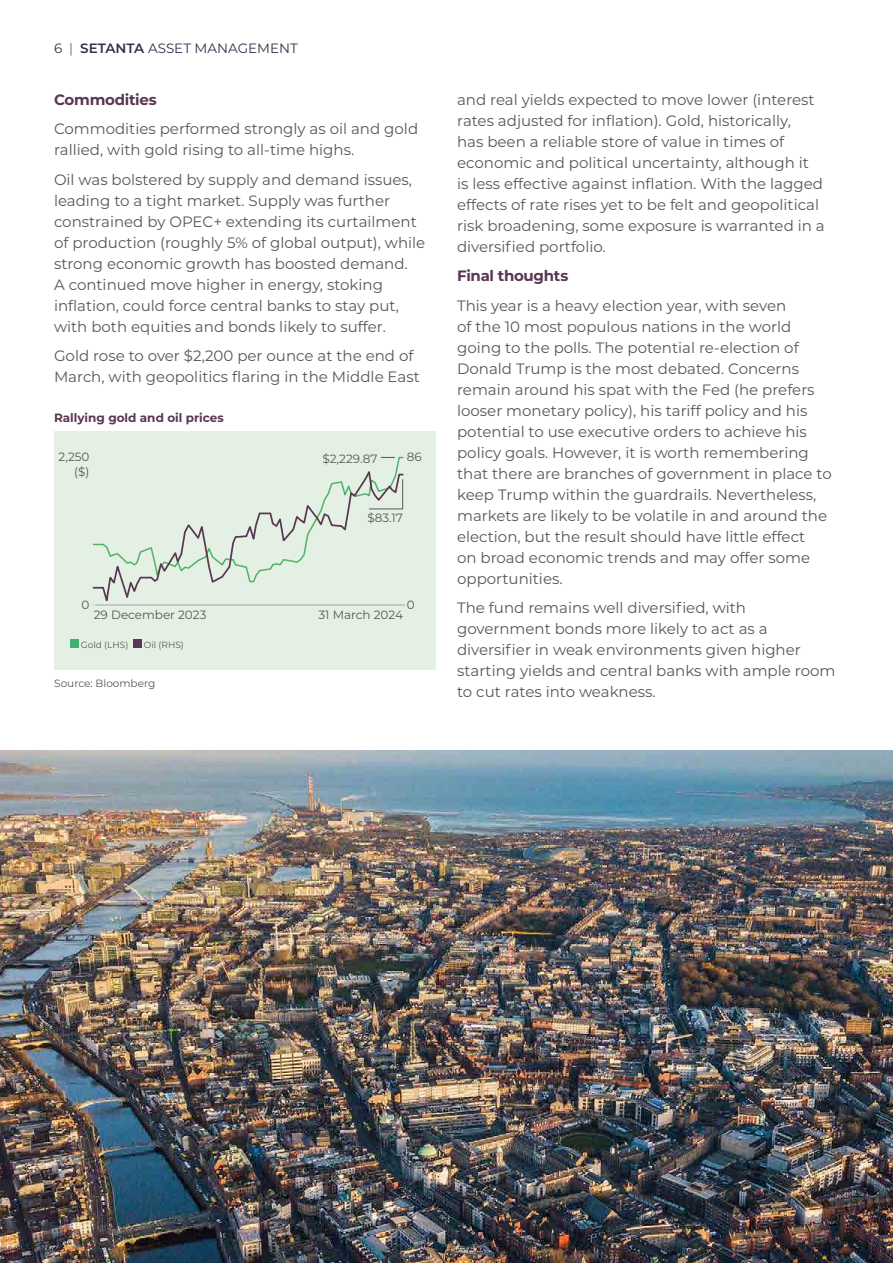
<style>
.page{position:relative;width:893px;height:1263px;background:#fff}
.page>*{position:absolute;margin:0;border:0;box-sizing:border-box;transform-origin:0 0}
.t1{font:15px/21px "Montserrat";color:#575756}
.t2{font:700 15px "Montserrat";letter-spacing:-.02em;color:#593652}
.t3{font:13.5px "Montserrat";color:#2e334c}
.t4{font:12px/15px "Montserrat";color:#575756;text-align:right}
.t5{font:700 12px "Montserrat";color:#593652}
.t6{font:10.5px "Montserrat";color:#575756}
.t7{font:9px "Montserrat";color:#575756}
.s1{font-weight:300}
.s2{font-weight:600}
</style>
<div class="page">
<div style="left:54px;top:431px;width:382px;height:238px;background:#e4f0e3"></div>
<div style="left:70px;top:640px;width:8px;height:8px;background:#44b070"></div>
<div style="left:133px;top:640px;width:8px;height:8px;background:#593652"></div>
<hr style="left:91px;top:604px;width:314px;height:1px;background:#d8dad9">
<svg style="left:92px;top:456px;width:313px;height:150px"></svg>
<img style="left:0;top:751px;width:893px;height:512px">
<p class="t3" style="left:54px;top:39px;width:245px">6 <span class="s1">|</span> <span class="s2">SETANTA</span> ASSET MANAGEMENT</p>
<p class="t2" style="left:54px;top:88px;width:104px">Commodities</p>
<p class="t1" style="left:54px;top:118px;width:366px">Commodities performed strongly as oil and gold rallied, with gold rising to all-time highs.</p>
<p class="t1" style="left:54px;top:168px;width:373px">Oil was bolstered by supply and demand issues, leading to a tight market. Supply was further constrained by OPEC+ extending its curtailment of production (roughly 5% of global output), while strong economic growth has boosted demand.<br>A continued move higher in energy, stoking inflation, could force central banks to stay put, with both equities and bonds likely to suffer.</p>
<p class="t1" style="left:54px;top:345px;width:367px">Gold rose to over $2,200 per ounce at the end of<br>March, with geopolitics flaring in the Middle East</p>
<p class="t5" style="left:54px;top:409px;width:171px">Rallying gold and oil prices</p>
<p class="t4" style="left:58px;top:449px;width:33px">2,250 ($)</p>
<p class="t4" style="left:82px;top:597px;width:9px">0</p>
<p class="t4" style="left:94px;top:607px;width:114px">29 December 2023</p>
<p class="t7" style="left:81px;top:639px;width:49px">Gold (LHS)</p>
<p class="t7" style="left:144px;top:639px;width:42px">Oil (RHS)</p>
<p class="t6" style="left:54px;top:676px;width:103px">Source: Bloomberg</p>
<p class="t4" style="left:322px;top:451px;width:57px">$2,229.87</p>
<p class="t4" style="left:407px;top:449px;width:16px">86</p>
<p class="t4" style="left:367px;top:510px;width:37px">$83.17</p>
<p class="t4" style="left:407px;top:597px;width:9px">0</p>
<p class="t4" style="left:318px;top:607px;width:86px">31 March 2024</p>
<p class="t1" style="left:457px;top:88px;width:369px">and real yields expected to move lower (interest rates adjusted for inflation). Gold, historically,<br>has been a reliable store of value in times of economic and political uncertainty, although it<br>is less effective against inflation. With the lagged effects of rate rises yet to be felt and geopolitical risk broadening, some exposure is warranted in a diversified portfolio.</p>
<p class="t2" style="left:457px;top:265px;width:113px">Final thoughts</p>
<p class="t1" style="left:457px;top:294px;width:376px">This year is a heavy election year, with seven<br>of the 10 most populous nations in the world going to the polls. The potential re-election of Donald Trump is the most debated. Concerns remain around his spat with the Fed (he prefers looser monetary policy), his tariff policy and his potential to use executive orders to achieve his policy goals. However, it is worth remembering that there are branches of government in place to keep Trump within the guardrails. Nevertheless, markets are likely to be volatile in and around the election, but the result should have little effect<br>on broad economic trends and may offer some opportunities.</p>
<p class="t1" style="left:457px;top:597px;width:380px">The fund remains well diversified, with government bonds more likely to act as a diversifier in weak environments given higher starting yields and central banks with ample room to cut rates into weakness.</p>
</div>
